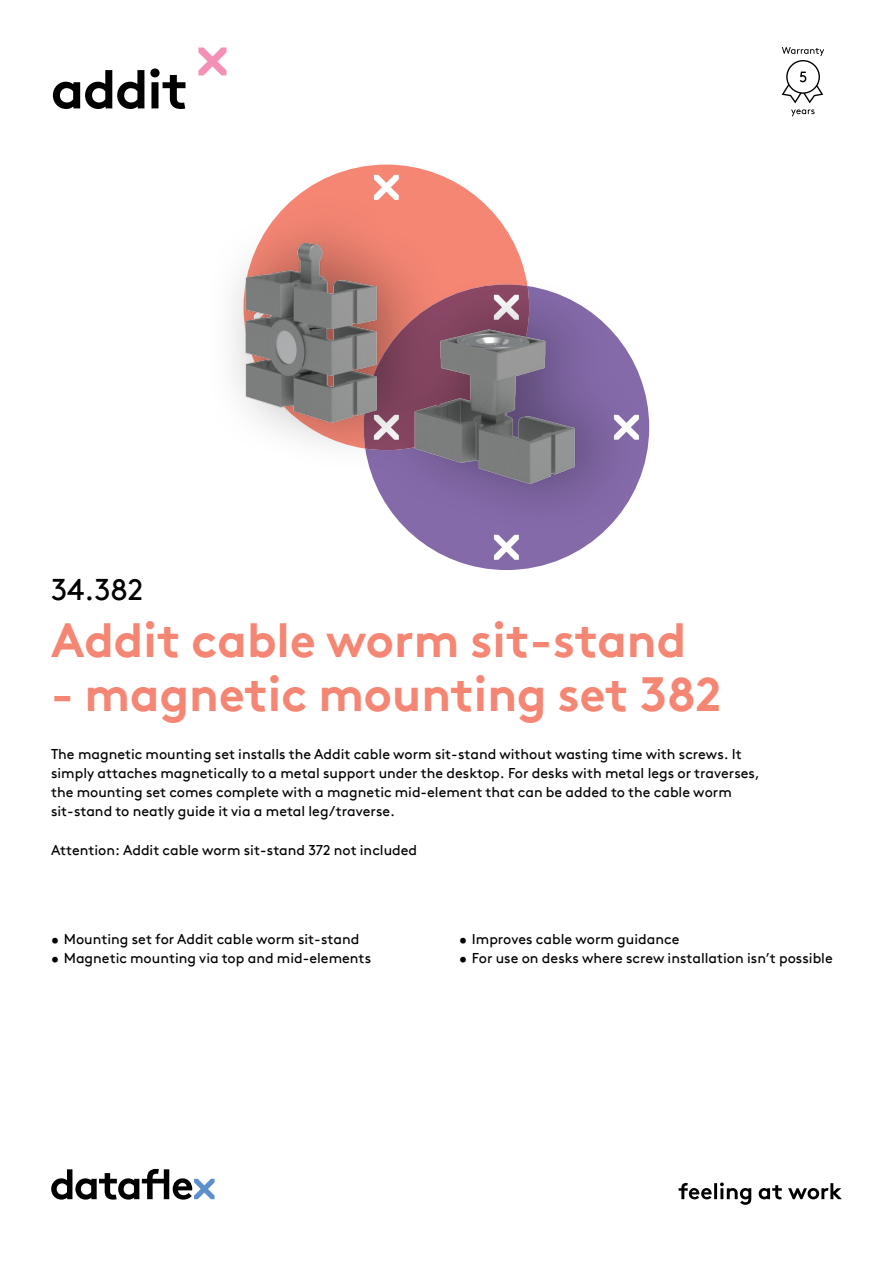
<style>
.page{position:relative;width:893px;height:1263px;background:#fff}
.page>*{position:absolute;margin:0;border:0;box-sizing:border-box;transform-origin:0 0}
.hoofdstuk{font:700 54px "Brown Pro TT";letter-spacing:-.02em;color:#000}
.productnaam{font:700 48px "Brown Pro TT";color:#f58674}
.productnummer{font:30px "Brown Pro TT";color:#000}
.omschrijving{font:14.25px/19.2px "Brown Pro TT";color:#000}
</style>
<div class="page">
<svg style="left:51px;top:1169px;width:164px;height:30px"></svg>
<svg style="left:679px;top:1182px;width:163px;height:23px"></svg>
<svg style="left:198px;top:47px;width:28px;height:28px"></svg>
<img style="left:232px;top:164px;width:409px;height:406px">
<svg style="left:782px;top:47px;width:42px;height:56px"></svg>
<svg style="left:791px;top:109px;width:24px;height:7px"></svg>
<p class="hoofdstuk" style="left:51px;top:46px;width:139px">addit</p>
<p class="productnummer" style="left:51px;top:566px;width:94px">34.382</p>
<p class="productnaam" style="left:51px;top:601px;width:637px">Addit cable worm sit-stand</p>
<p class="productnaam" style="left:51px;top:655px;width:672px">- magnetic mounting set 382</p>
<p class="omschrijving" style="left:51px;top:743px;width:710px">The magnetic mounting set installs the Addit cable worm sit-stand without wasting time with screws. It simply attaches magnetically to a metal support under the desktop. For desks with metal legs or traverses, the mounting set comes complete with a magnetic mid-element that can be added to the cable worm sit-stand to neatly guide it via a metal leg/traverse.</p>
<p class="omschrijving" style="left:51px;top:839px;width:368px">Attention: Addit cable worm sit-stand 372 not included</p>
<p class="omschrijving" style="left:51px;top:928px;width:310px">• Mounting set for Addit cable worm sit-stand</p>
<p class="omschrijving" style="left:51px;top:947px;width:322px">• Magnetic mounting via top and mid-elements</p>
<p class="omschrijving" style="left:459px;top:928px;width:222px">• Improves cable worm guidance</p>
<p class="omschrijving" style="left:459px;top:947px;width:375px">• For use on desks where screw installation isn’t possible</p>
</div>
